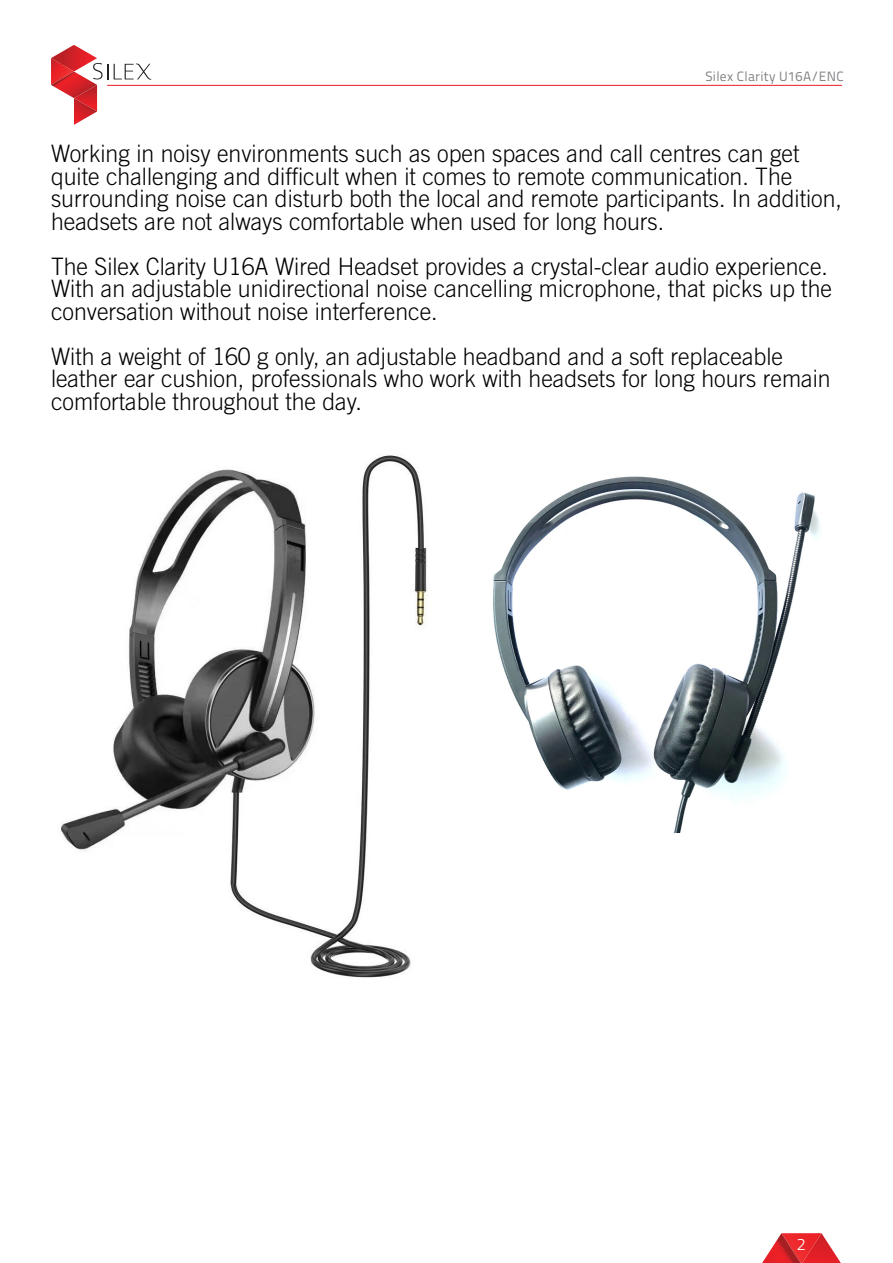
<style>
.page{position:relative;width:893px;height:1263px;background:#fff}
.page>*{position:absolute;margin:0;border:0;box-sizing:border-box;transform-origin:0 0}
.t1{font:300 24px/22.5px "Trade Gothic LT Std";color:#000;scale:.96 1}
.t2{font:300 16.5px "Titillium Text 22 L";color:#fff}
.t3{font:13.5px "Titillium Text 22 L";letter-spacing:.02em;color:#808285}
</style>
<div class="page">
<hr style="left:107px;top:85px;width:735px;height:1px;background:#ea1d25">
<img style="left:74px;top:111px;width:23px;height:14px">
<svg style="left:51px;top:45px;width:57px;height:66px"></svg>
<svg style="left:114px;top:63px;width:37px;height:17px"></svg>
<svg style="left:762px;top:1233px;width:79px;height:30px"></svg>
<img style="left:61px;top:455px;width:366px;height:523px">
<img style="left:493px;top:476px;width:328px;height:357px">
<p class="t3" style="left:705px;top:66px;width:140px">Silex Clarity U16A/ENC</p>
<p class="t1" style="left:51px;top:142px;width:825px">Working in noisy environments such as open spaces and call centres can get quite challenging and difficult when it comes to remote communication. The surrounding noise can disturb both the local and remote participants. In addition, headsets are not always comfortable when used for long hours.</p>
<p class="t1" style="left:51px;top:255px;width:815px">The Silex Clarity U16A Wired Headset provides a crystal-clear audio experience.<br>With an adjustable unidirectional noise cancelling microphone, that picks up the conversation without noise interference.</p>
<p class="t1" style="left:51px;top:345px;width:814px">With a weight of 160 g only, an adjustable headband and a soft replaceable leather ear cushion, professionals who work with headsets for long hours remain comfortable throughout the day.</p>
<p class="t2" style="left:797px;top:1232px;width:10px">2</p>
</div>
